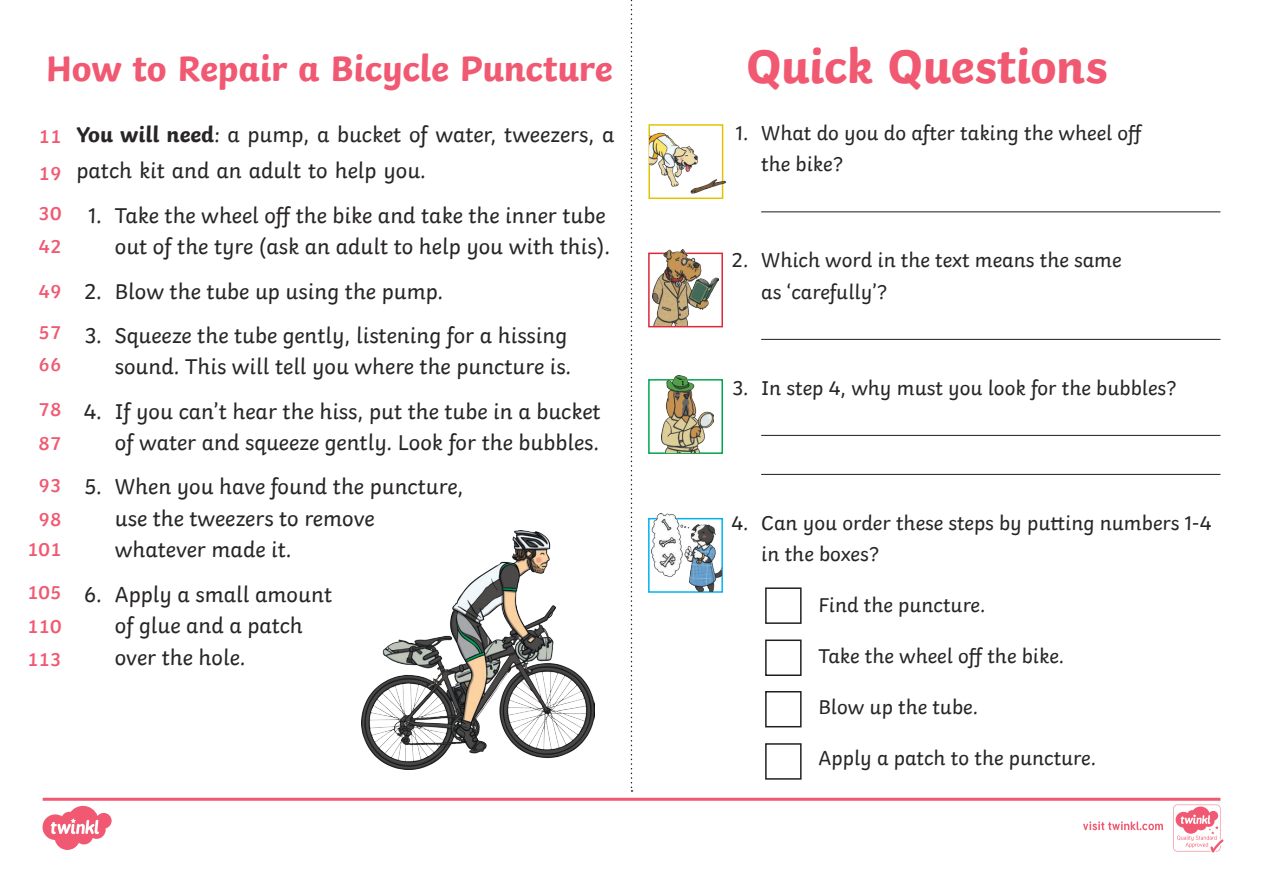
<style>
.page{position:relative;width:1263px;height:893px;background:#fff}
.page>*{position:absolute;margin:0;border:0;box-sizing:border-box;transform-origin:0 0}
.Heading_1{font:700 49.5px "Twinkl";letter-spacing:-.01em;color:#f05971}
.Heading_1-2{font:700 37.5px "Twinkl";letter-spacing:-.005em;color:#f05971}
.KS1_Body_Copy{font:22.5px/31.5px "Twinkl";color:#282526}
.t1{font:21px/31.5px "Twinkl";color:#282526}
.KS1_Body_Copy-2{font:600 19.5px "Twinkl";color:#f05971}
.s1{font-weight:700}
</style>
<div class="page">
<svg style="left:631px;top:0;width:1px;height:792px"></svg>
<div style="left:648px;top:379px;width:75px;height:75px;border:2px solid #00a54f"></div>
<img style="left:661px;top:376px;width:53px;height:76px">
<div style="left:648px;top:253px;width:75px;height:74px;border:2px solid #dd273c"></div>
<img style="left:652px;top:249px;width:66px;height:77px">
<div style="left:648px;top:124px;width:75px;height:75px;border:2px solid #e0c403"></div>
<img style="left:650px;top:124px;width:77px;height:74px">
<div style="left:648px;top:518px;width:75px;height:75px;border:2px solid #00b3ef"></div>
<img style="left:651px;top:514px;width:70px;height:77px">
<hr style="left:761px;top:211px;width:459px;height:1px;background:#282526">
<hr style="left:761px;top:339px;width:459px;height:1px;background:#282526">
<hr style="left:761px;top:435px;width:459px;height:1px;background:#282526">
<hr style="left:761px;top:474px;width:459px;height:1px;background:#282526">
<img style="left:362px;top:530px;width:232px;height:240px">
<div style="left:765px;top:639px;width:36px;height:37px;border:2px solid #231f20"></div>
<div style="left:765px;top:587px;width:36px;height:37px;border:2px solid #231f20"></div>
<div style="left:765px;top:691px;width:36px;height:36px;border:2px solid #231f20"></div>
<div style="left:765px;top:743px;width:36px;height:37px;border:2px solid #231f20"></div>
<svg style="left:43px;top:798px;width:1180px;height:54px"></svg>
<p class="Heading_1-2" style="left:46px;top:37px;width:568px">How to Repair a Bicycle Puncture</p>
<p class="KS1_Body_Copy" style="left:77px;top:115px;width:539px;line-height:36px"><span class="s1">You will need</span>: a pump, a bucket of water, tweezers, a patch kit and an adult to help you.</p>
<p class="KS1_Body_Copy" style="left:88px;top:197px;width:524px;text-align:right">1. Take the wheel off the bike and take the inner tube out of the tyre (ask an adult to help you with this).</p>
<p class="KS1_Body_Copy" style="left:84px;top:273px;width:360px">2. Blow the tube up using the pump.</p>
<p class="KS1_Body_Copy" style="left:85px;top:317px;width:488px;text-align:right">3. Squeeze the tube gently, listening for a hissing sound. This will tell you where the puncture is.</p>
<p class="KS1_Body_Copy" style="left:84px;top:393px;width:518px;text-align:right">4. If you can’t hear the hiss, put the tube in a bucket of water and squeeze gently. Look for the bubbles.</p>
<p class="KS1_Body_Copy" style="left:115px;top:469px;width:350px;text-indent:-30px">5. When you have found the puncture, use the tweezers to remove whatever made it.</p>
<p class="KS1_Body_Copy" style="left:115px;top:576px;width:219px;text-indent:-31px">6. Apply a small amount of glue and a patch over the hole.</p>
<p class="KS1_Body_Copy-2" style="left:39px;top:121px;width:25px">11</p>
<p class="KS1_Body_Copy-2" style="left:39px;top:158px;width:25px">19</p>
<p class="KS1_Body_Copy-2" style="left:39px;top:198px;width:25px">30</p>
<p class="KS1_Body_Copy-2" style="left:39px;top:231px;width:25px">42</p>
<p class="KS1_Body_Copy-2" style="left:39px;top:276px;width:25px">49</p>
<p class="KS1_Body_Copy-2" style="left:39px;top:317px;width:25px">57</p>
<p class="KS1_Body_Copy-2" style="left:39px;top:349px;width:25px">66</p>
<p class="KS1_Body_Copy-2" style="left:39px;top:393px;width:25px">78</p>
<p class="KS1_Body_Copy-2" style="left:39px;top:428px;width:25px">87</p>
<p class="KS1_Body_Copy-2" style="left:39px;top:469px;width:25px">93</p>
<p class="KS1_Body_Copy-2" style="left:39px;top:504px;width:25px">98</p>
<p class="KS1_Body_Copy-2" style="left:27px;top:533px;width:36px">101</p>
<p class="KS1_Body_Copy-2" style="left:27px;top:577px;width:36px">105</p>
<p class="KS1_Body_Copy-2" style="left:27px;top:611px;width:36px">110</p>
<p class="KS1_Body_Copy-2" style="left:27px;top:644px;width:36px">113</p>
<p class="Heading_1" style="left:746px;top:25px;width:363px">Quick Questions</p>
<p class="t1" style="left:761px;top:115px;width:384px;text-indent:-26px">1. What do you do after taking the wheel off the bike?</p>
<p class="t1" style="left:761px;top:243px;width:362px;text-indent:-29px">2. Which word in the text means the same as ‘carefully’?</p>
<p class="t1" style="left:733px;top:370px;width:445px">3. In step 4, why must you look for the bubbles?</p>
<p class="t1" style="left:761px;top:505px;width:452px;text-indent:-30px">4. Can you order these steps by putting numbers 1-4 in the boxes?</p>
<p class="t1" style="left:818px;top:588px;width:168px">Find the puncture.</p>
<p class="t1" style="left:818px;top:639px;width:247px">Take the wheel off the bike.</p>
<p class="t1" style="left:818px;top:690px;width:161px">Blow up the tube.</p>
<p class="t1" style="left:818px;top:741px;width:279px">Apply a patch to the puncture.</p>
</div>
